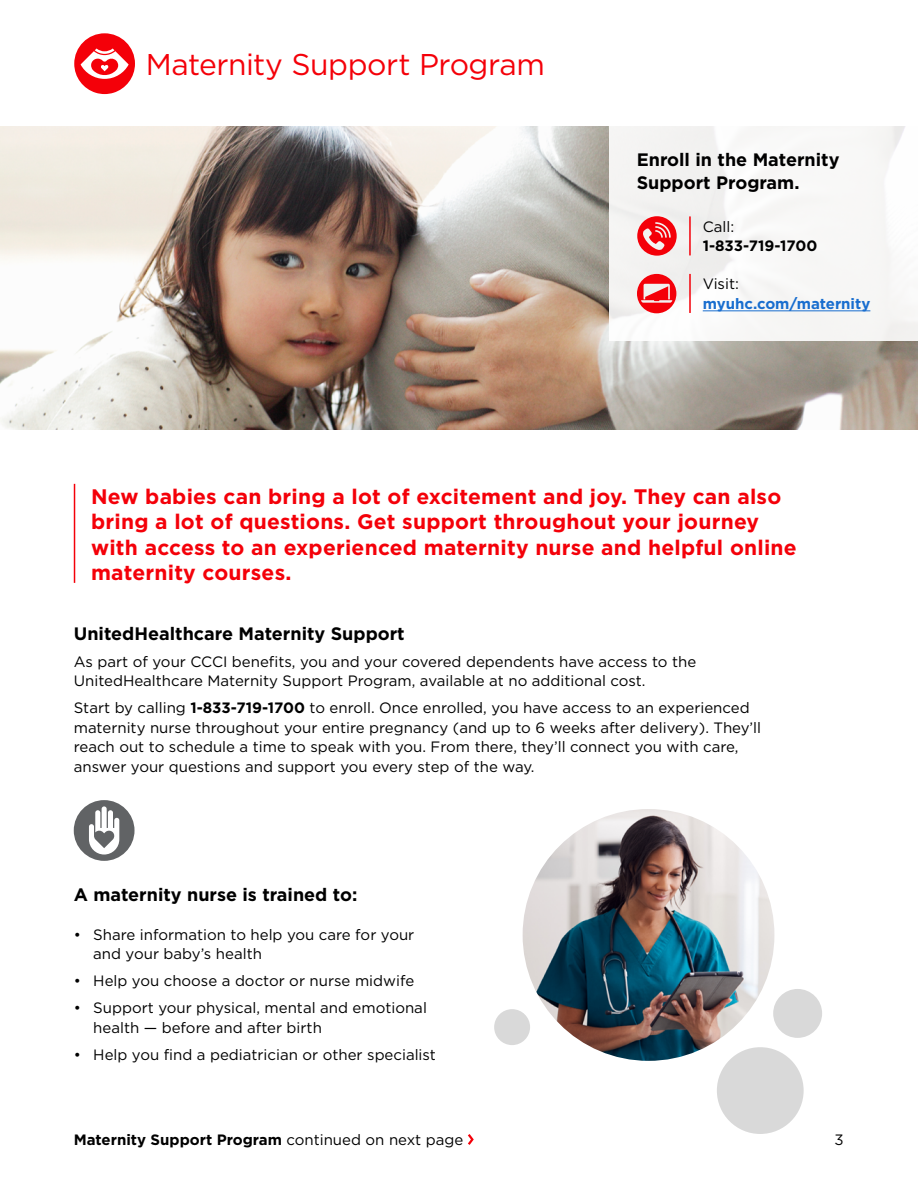
<style>
.page{position:relative;width:918px;height:1188px;background:#fff}
.page>*{position:absolute;margin:0;border:0;box-sizing:border-box;transform-origin:0 0}
.Header_1{font:30px "Gotham";letter-spacing:-.015em;color:#f40009}
.Header_2{font:700 21px/25.5px "Gotham";letter-spacing:.01em;color:#f40009}
.Header_3{font:700 18px/22.5px "Gotham";color:#000}
.Paragraph{font:15px/19.5px "Gotham";color:#000}
.Paragraph-2{font:700 15px/19.5px "Gotham";color:#000}
.Paragraph-3{font:700 15px/19.5px "Gotham";color:#196ecf}
.s1{font-weight:400}
.s2{font-weight:400;color:#000}
.s3{font-weight:700}
</style>
<div class="page">
<svg style="left:74px;top:33px;width:61px;height:61px"></svg>
<img style="left:0;top:126px;width:918px;height:304px">
<hr style="left:74px;top:484px;width:1px;height:99px;background:#f40009">
<div style="left:74px;top:800px;width:61px;height:61px;background:#616365;border-radius:50%"></div>
<svg style="left:89px;top:806px;width:30px;height:49px"></svg>
<svg style="left:468px;top:1134px;width:6px;height:11px"></svg>
<img style="left:523px;top:809px;width:251px;height:252px;border-radius:126px">
<div style="left:717px;top:1047px;width:87px;height:87px;background:#d9d9d9;border-radius:50%"></div>
<div style="left:494px;top:1009px;width:36px;height:36px;background:#d9d9d9;border-radius:50%"></div>
<div style="left:773px;top:989px;width:49px;height:49px;background:#d9d9d9;border-radius:50%"></div>
<div style="left:610px;top:126px;width:308px;height:215px;background:#f7f6f5"></div>
<hr style="left:689px;top:216px;width:2px;height:39px;background:#f40009">
<hr style="left:703px;top:311px;width:167px;height:1px;background:#196ecf">
<hr style="left:689px;top:274px;width:2px;height:39px;background:#f40009">
<svg style="left:637px;top:216px;width:40px;height:40px"></svg>
<svg style="left:637px;top:274px;width:39px;height:39px"></svg>
<p class="Header_1" style="left:146px;top:48px;width:401px">Maternity Support Program</p>
<p class="Header_3" style="left:637px;top:148px;width:204px">Enroll in the Maternity<br>Support Program.</p>
<p class="Paragraph-2" style="left:703px;top:216px;width:116px"><span class="s1">Call:<br></span>1-833-719-1700</p>
<p class="Paragraph-3" style="left:703px;top:274px;width:169px"><span class="s2">Visit: </span>myuhc.com/maternity</p>
<p class="Header_2" style="left:91px;top:483px;width:707px">New babies can bring a lot of excitement and joy. They can also bring a lot of questions. Get support throughout your journey with access to an experienced maternity nurse and helpful online maternity courses.</p>
<p class="Header_3" style="left:74px;top:621px;width:333px">UnitedHealthcare Maternity Support</p>
<p class="Paragraph" style="left:74px;top:651px;width:624px">As part of your CCCI benefits, you and your covered dependents have access to the<br>UnitedHealthcare Maternity Support Program, available at no additional cost.</p>
<p class="Paragraph" style="left:74px;top:698px;width:689px">Start by calling <span class="s3">1-833-719-1700</span> to enroll. Once enrolled, you have access to an experienced maternity nurse throughout your entire pregnancy (and up to 6 weeks after delivery). They’ll reach out to schedule a time to speak with you. From there, they’ll connect you with care, answer your questions and support you every step of the way.</p>
<p class="Header_3" style="left:74px;top:883px;width:285px">A maternity nurse is trained to:</p>
<p class="Paragraph" style="left:93px;top:924px;width:323px;text-indent:-20px">• Share information to help you care for your and your baby’s health</p>
<p class="Paragraph" style="left:74px;top:971px;width:342px">• Help you choose a doctor or nurse midwife</p>
<p class="Paragraph" style="left:93px;top:998px;width:335px;text-indent:-20px">• Support your physical, mental and emotional health — before and after birth</p>
<p class="Paragraph" style="left:74px;top:1044px;width:364px">• Help you find a pediatrician or other specialist</p>
<p class="Paragraph-2" style="left:74px;top:1130px;width:391px">Maternity Support Program <span class="s1">continued on next page</span></p>
<p class="Paragraph" style="left:835px;top:1130px;width:11px">3</p>
</div>
